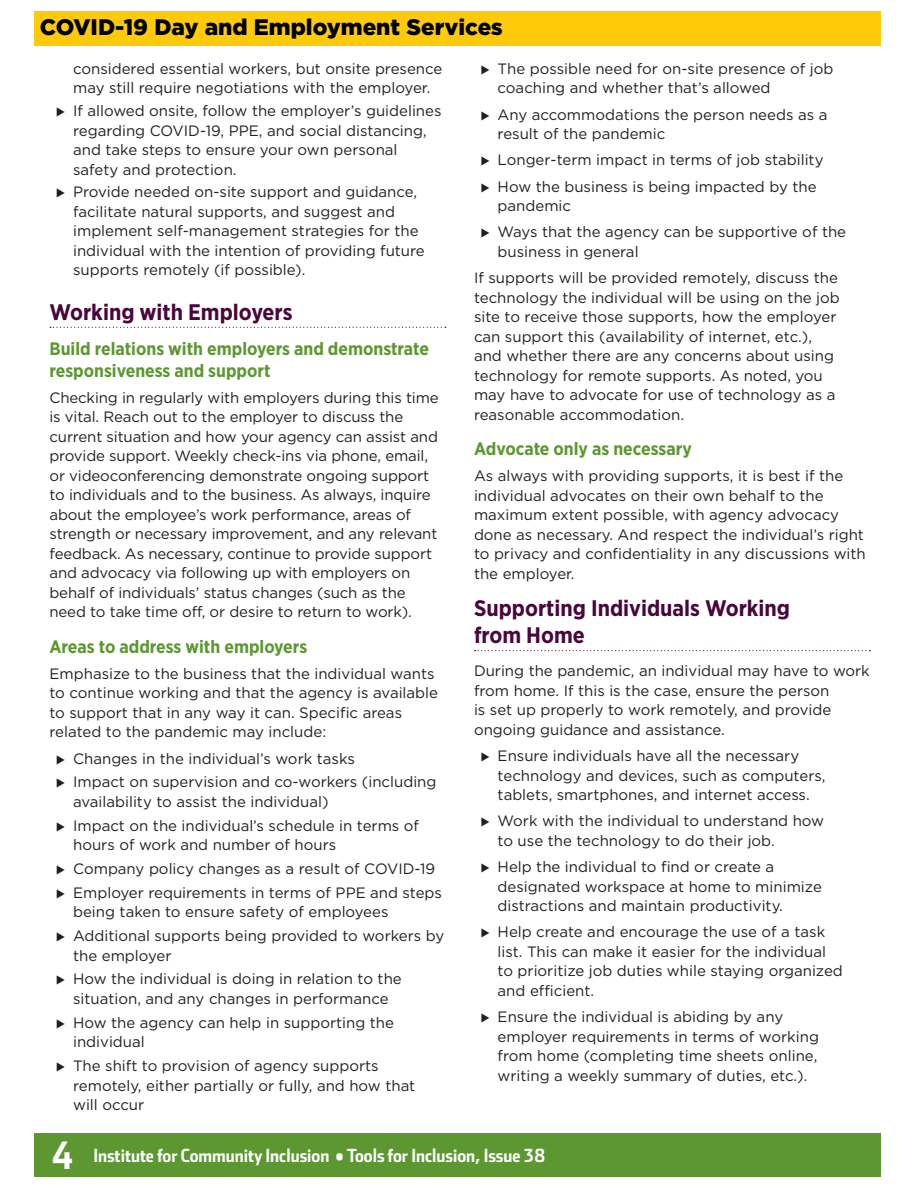
<style>
.page{position:relative;width:918px;height:1188px;background:#fff}
.page>*{position:absolute;margin:0;border:0;box-sizing:border-box;transform-origin:0 0}
.t1{font:37.5px "Stainless Cond Bold Tab";color:#fff}
.t2{font:700 22.5px/27px "Gotham Narrow";color:#49063b}
.t3{font:900 22.5px "Gotham HTF";color:#000}
.t4{font:700 18px/21.6px "Gotham Narrow";color:#5c9731}
.t5{font:18px "Stainless Cond Bold Tab";color:#fff}
.t6{font:15px/19.5px "Gotham HTF";color:#231f20}
</style>
<div class="page">
<div style="left:34px;top:1133px;width:847px;height:43px;background:#5c9731"></div>
<div style="left:34px;top:11px;width:847px;height:35px;background:#feca0a"></div>
<svg style="left:50px;top:327px;width:396px;height:1px"></svg>
<svg style="left:475px;top:650px;width:395px;height:1px"></svg>
<h2 class="t3" style="left:40px;top:14px;width:464px">COVID-19 Day and Employment Services</h2>
<p class="t6" style="left:73px;top:59px;width:371px">considered essential workers, but onsite presence may still require negotiations with the employer.</p>
<p class="t6" style="left:73px;top:101px;width:370px">If allowed onsite, follow the employer’s guidelines regarding COVID-19, PPE, and social distancing, and take steps to ensure your own personal safety and protection.</p>
<p class="t6" style="left:73px;top:182px;width:353px">Provide needed on-site support and guidance, facilitate natural supports, and suggest and implement self-management strategies for the individual with the intention of providing future supports remotely (if possible).</p>
<h2 class="t2" style="left:50px;top:298px;width:245px">Working with Employers</h2>
<h3 class="t4" style="left:50px;top:338px;width:381px">Build relations with employers and demonstrate responsiveness and support</h3>
<p class="t6" style="left:50px;top:388px;width:391px">Checking in regularly with employers during this time is vital. Reach out to the employer to discuss the current situation and how your agency can assist and provide support. Weekly check-ins via phone, email, or videoconferencing demonstrate ongoing support to individuals and to the business. As always, inquire about the employee’s work performance, areas of strength or necessary improvement, and any relevant feedback. As necessary, continue to provide support and advocacy via following up with employers on behalf of individuals’ status changes (such as the need to take time off, or desire to return to work).</p>
<h3 class="t4" style="left:50px;top:635px;width:259px">Areas to address with employers</h3>
<p class="t6" style="left:50px;top:664px;width:390px">Emphasize to the business that the individual wants to continue working and that the agency is available to support that in any way it can. Specific areas related to the pandemic may include:</p>
<p class="t6" style="left:73px;top:748px;width:283px">Changes in the individual’s work tasks</p>
<p class="t6" style="left:73px;top:772px;width:365px">Impact on supervision and co-workers (including availability to assist the individual)</p>
<p class="t6" style="left:73px;top:815px;width:348px">Impact on the individual’s schedule in terms of hours of work and number of hours</p>
<p class="t6" style="left:73px;top:859px;width:364px">Company policy changes as a result of COVID-19</p>
<p class="t6" style="left:73px;top:883px;width:370px">Employer requirements in terms of PPE and steps being taken to ensure safety of employees</p>
<p class="t6" style="left:73px;top:926px;width:373px">Additional supports being provided to workers by the employer</p>
<p class="t6" style="left:73px;top:969px;width:330px">How the individual is doing in relation to the situation, and any changes in performance</p>
<p class="t6" style="left:73px;top:1012px;width:322px">How the agency can help in supporting the individual</p>
<p class="t6" style="left:73px;top:1056px;width:344px">The shift to provision of agency supports remotely, either partially or fully, and how that will occur</p>
<p class="t6" style="left:498px;top:59px;width:337px">The possible need for on-site presence of job coaching and whether that’s allowed</p>
<p class="t6" style="left:498px;top:104px;width:331px">Any accommodations the person needs as a result of the pandemic</p>
<p class="t6" style="left:498px;top:150px;width:327px">Longer-term impact in terms of job stability</p>
<p class="t6" style="left:498px;top:176px;width:320px">How the business is being impacted by the pandemic</p>
<p class="t6" style="left:498px;top:222px;width:350px">Ways that the agency can be supportive of the business in general</p>
<p class="t6" style="left:474px;top:268px;width:367px">If supports will be provided remotely, discuss the technology the individual will be using on the job site to receive those supports, how the employer can support this (availability of internet, etc.), and whether there are any concerns about using technology for remote supports. As noted, you may have to advocate for use of technology as a reasonable accommodation.</p>
<h3 class="t4" style="left:474px;top:438px;width:219px">Advocate only as necessary</h3>
<p class="t6" style="left:474px;top:466px;width:393px">As always with providing supports, it is best if the individual advocates on their own behalf to the maximum extent possible, with agency advocacy done as necessary. And respect the individual’s right to privacy and confidentiality in any discussions with the employer.</p>
<h2 class="t2" style="left:474px;top:595px;width:318px">Supporting Individuals Working from Home</h2>
<p class="t6" style="left:474px;top:661px;width:397px">During the pandemic, an individual may have to work from home. If this is the case, ensure the person<br>is set up properly to work remotely, and provide ongoing guidance and assistance.</p>
<p class="t6" style="left:498px;top:746px;width:329px">Ensure individuals have all the necessary technology and devices, such as computers, tablets, smartphones, and internet access.</p>
<p class="t6" style="left:498px;top:811px;width:328px">Work with the individual to understand how to use the technology to do their job.</p>
<p class="t6" style="left:498px;top:857px;width:326px">Help the individual to find or create a designated workspace at home to minimize distractions and maintain productivity.</p>
<p class="t6" style="left:498px;top:922px;width:347px">Help create and encourage the use of a task list. This can make it easier for the individual to prioritize job duties while staying organized and efficient.</p>
<p class="t6" style="left:498px;top:1007px;width:323px">Ensure the individual is abiding by any employer requirements in terms of working from home (completing time sheets online, writing a weekly summary of duties, etc.).</p>
<h1 class="t1" style="left:51px;top:1133px;width:24px">4</h1>
<p class="t5" style="left:93px;top:1144px;width:453px">Institute for Community Inclusion • Tools for Inclusion, Issue 38</p>
</div>
